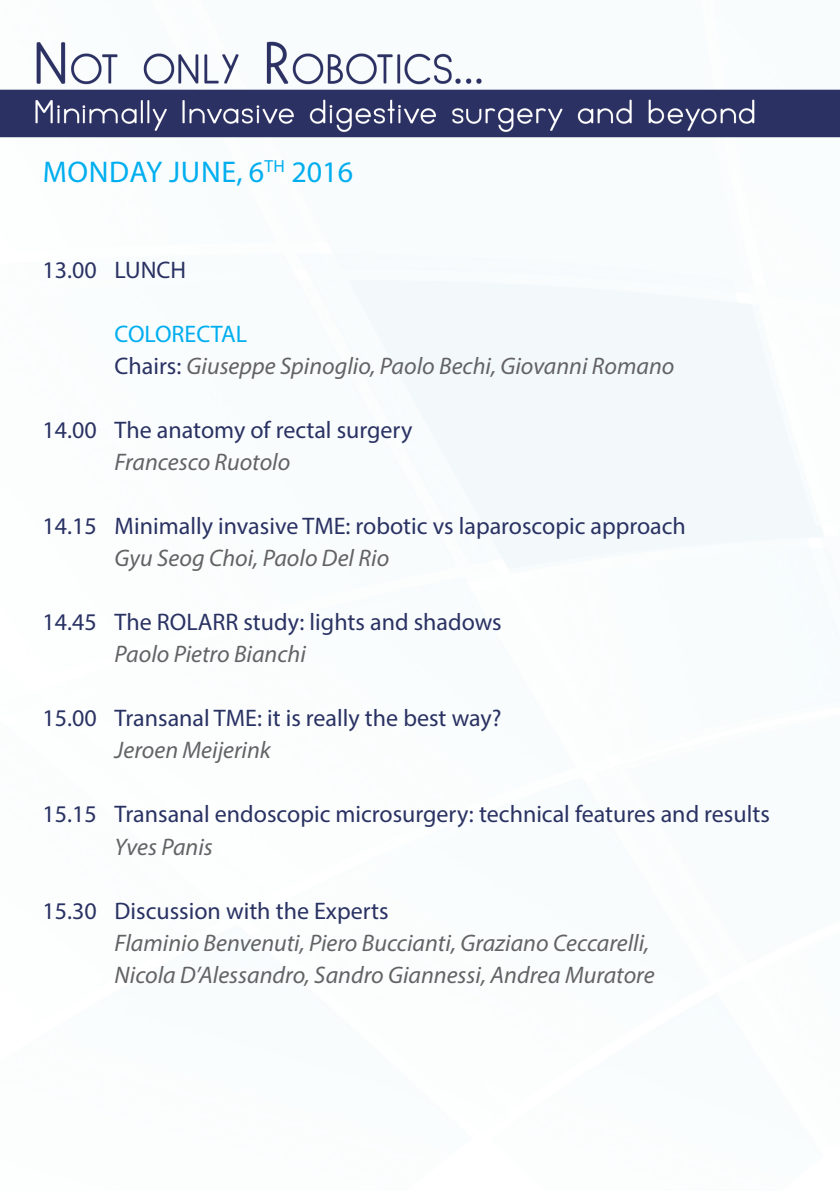
<style>
.page{position:relative;width:840px;height:1191px;background:#fff}
.page>*{position:absolute;margin:0;border:0;box-sizing:border-box;transform-origin:0 0}
.t1{font:30px "Myriad Pro";letter-spacing:.02em;color:#00aeef}
.t2{font:24px "Myriad Pro";color:#2a3263}
.t3{font:italic 24px "Myriad Pro";color:#636366}
.t4{font:24px "Myriad Pro";color:#00aeef}
.s1{font-style:normal;color:#2a3263}
</style>
<div class="page">
<img style="left:0;top:41px;width:839px;height:528px">
<p class="t1" style="left:43px;top:154px;width:311px">MONDAY JUNE, 6<sup>TH</sup> 2016</p>
<p class="t2" style="left:43px;top:255px;width:145px">13.00 LUNCH</p>
<p class="t4" style="left:115px;top:319px;width:134px">COLORECTAL</p>
<p class="t3" style="left:115px;top:351px;width:561px"><span class="s1">Chairs:</span> Giuseppe Spinoglio, Paolo Bechi, Giovanni Romano</p>
<p class="t2" style="left:43px;top:415px;width:371px">14.00 The anatomy of rectal surgery</p>
<p class="t3" style="left:115px;top:447px;width:177px">Francesco Ruotolo</p>
<p class="t2" style="left:43px;top:511px;width:644px">14.15 Minimally invasive TME: robotic vs laparoscopic approach</p>
<p class="t3" style="left:115px;top:543px;width:276px">Gyu Seog Choi, Paolo Del Rio</p>
<p class="t2" style="left:43px;top:607px;width:460px">14.45 The ROLARR study: lights and shadows</p>
<p class="t3" style="left:115px;top:639px;width:193px">Paolo Pietro Bianchi</p>
<p class="t2" style="left:43px;top:703px;width:460px">15.00 Transanal TME: it is really the best way?</p>
<p class="t3" style="left:115px;top:735px;width:158px">Jeroen Meijerink</p>
<p class="t2" style="left:43px;top:799px;width:728px">15.15 Transanal endoscopic microsurgery: technical features and results</p>
<p class="t3" style="left:115px;top:831px;width:100px">Yves Panis</p>
<p class="t2" style="left:43px;top:895px;width:347px">15.30 Discussion with the Experts</p>
<p class="t3" style="left:115px;top:927px;width:536px">Flaminio Benvenuti, Piero Buccianti, Graziano Ceccarelli,</p>
<p class="t3" style="left:115px;top:959px;width:541px">Nicola D’Alessandro, Sandro Giannessi, Andrea Muratore</p>
</div>
